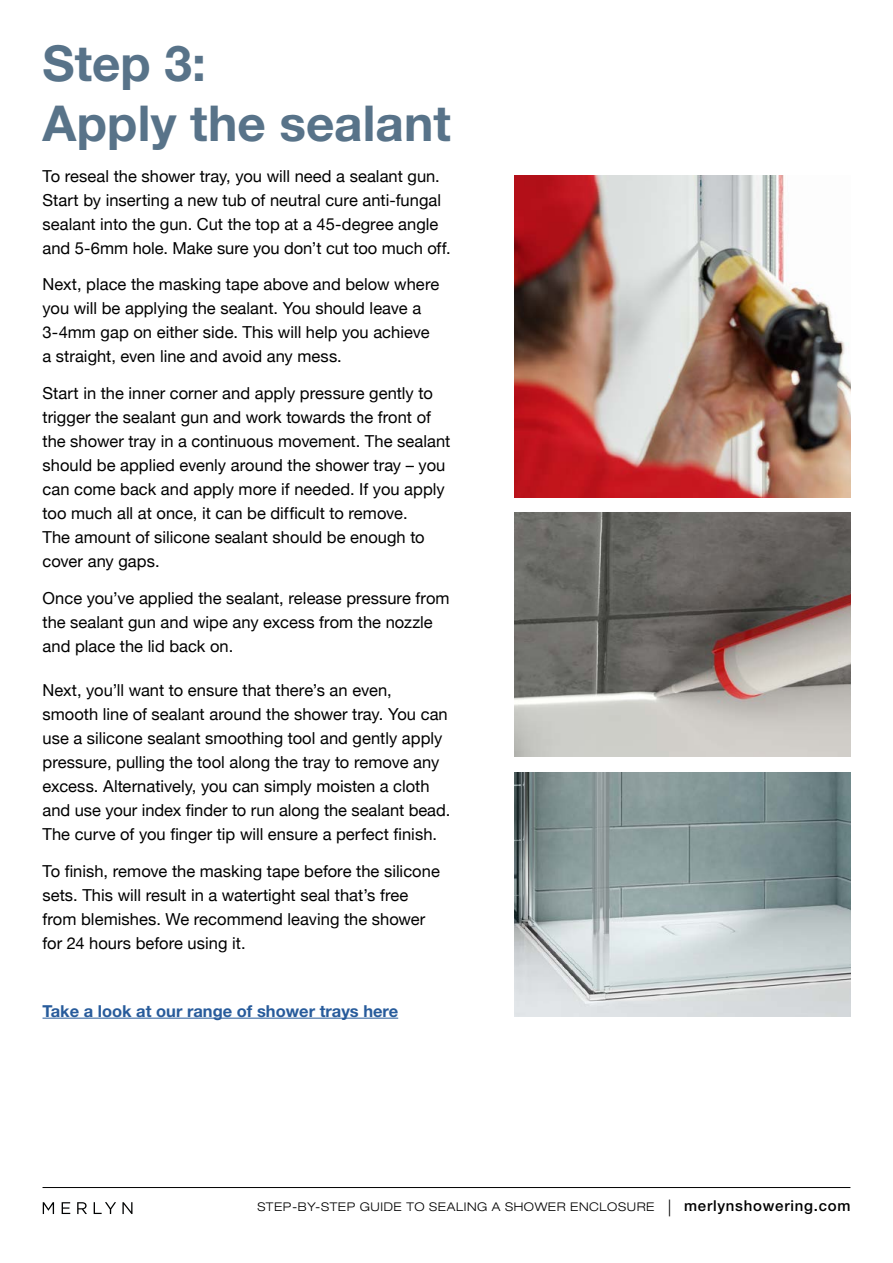
<style>
.page{position:relative;width:893px;height:1263px;background:#fff}
.page>*{position:absolute;margin:0;border:0;box-sizing:border-box;transform-origin:0 0}
.t1{font:700 49.5px/59.4px "Helvetica Neue";color:#587389}
.t2{font:16.5px/24px "Helvetica Neue";color:#000}
.t3{font:700 16.5px "Helvetica Neue";color:#275b9b}
.t4{font:300 expanded 12px "Helvetica Neue";letter-spacing:.05em;color:#000}
.s1{font-weight:100;font-size:22.5px}
.s2{font-weight:500;font-stretch:normal;font-size:15px}
</style>
<div class="page">
<svg style="left:43px;top:1202px;width:11px;height:12px"></svg>
<svg style="left:62px;top:1202px;width:8px;height:12px"></svg>
<svg style="left:77px;top:1202px;width:10px;height:12px"></svg>
<svg style="left:94px;top:1202px;width:22px;height:12px"></svg>
<svg style="left:122px;top:1202px;width:10px;height:12px"></svg>
<hr style="left:43px;top:1187px;width:807px;height:1px;background:#000">
<img style="left:514px;top:176px;width:336px;height:321px">
<img style="left:514px;top:513px;width:336px;height:244px">
<img style="left:514px;top:772px;width:336px;height:244px">
<hr style="left:43px;top:1018px;width:355px;height:1px;background:#275b9b">
<h1 class="t1" style="left:43px;top:33px;width:410px">Step 3:<br>Apply the sealant</h1>
<p class="t2" style="left:43px;top:164px;width:410px">To reseal the shower tray, you will need a sealant gun.<br>Start by inserting a new tub of neutral cure anti-fungal sealant into the gun. Cut the top at a 45-degree angle and 5-6mm hole. Make sure you don’t cut too much off.</p>
<p class="t2" style="left:43px;top:272px;width:398px">Next, place the masking tape above and below where you will be applying the sealant. You should leave a 3-4mm gap on either side. This will help you achieve a straight, even line and avoid any mess.</p>
<p class="t2" style="left:43px;top:381px;width:409px">Start in the inner corner and apply pressure gently to trigger the sealant gun and work towards the front of the shower tray in a continuous movement. The sealant should be applied evenly around the shower tray – you can come back and apply more if needed. If you apply too much all at once, it can be difficult to remove.<br>The amount of silicone sealant should be enough to cover any gaps.</p>
<p class="t2" style="left:43px;top:586px;width:409px">Once you’ve applied the sealant, release pressure from the sealant gun and wipe any excess from the nozzle and place the lid back on.</p>
<p class="t2" style="left:43px;top:678px;width:409px">Next, you’ll want to ensure that there’s an even, smooth line of sealant around the shower tray. You can use a silicone sealant smoothing tool and gently apply pressure, pulling the tool along the tray to remove any excess. Alternatively, you can simply moisten a cloth and use your index finder to run along the sealant bead.<br>The curve of you finger tip will ensure a perfect finish.</p>
<p class="t2" style="left:43px;top:859px;width:399px">To finish, remove the masking tape before the silicone sets. This will result in a watertight seal that’s free from blemishes. We recommend leaving the shower for 24 hours before using it.</p>
<p class="t3" style="left:43px;top:1000px;width:357px">Take a look at our range of shower trays here</p>
<p class="t4" style="left:257px;top:1200px;width:595px">STEP-BY-STEP GUIDE TO SEALING A SHOWER ENCLOSURE <span class="s1">|</span> <span class="s2">merlynshowering.com</span></p>
</div>
